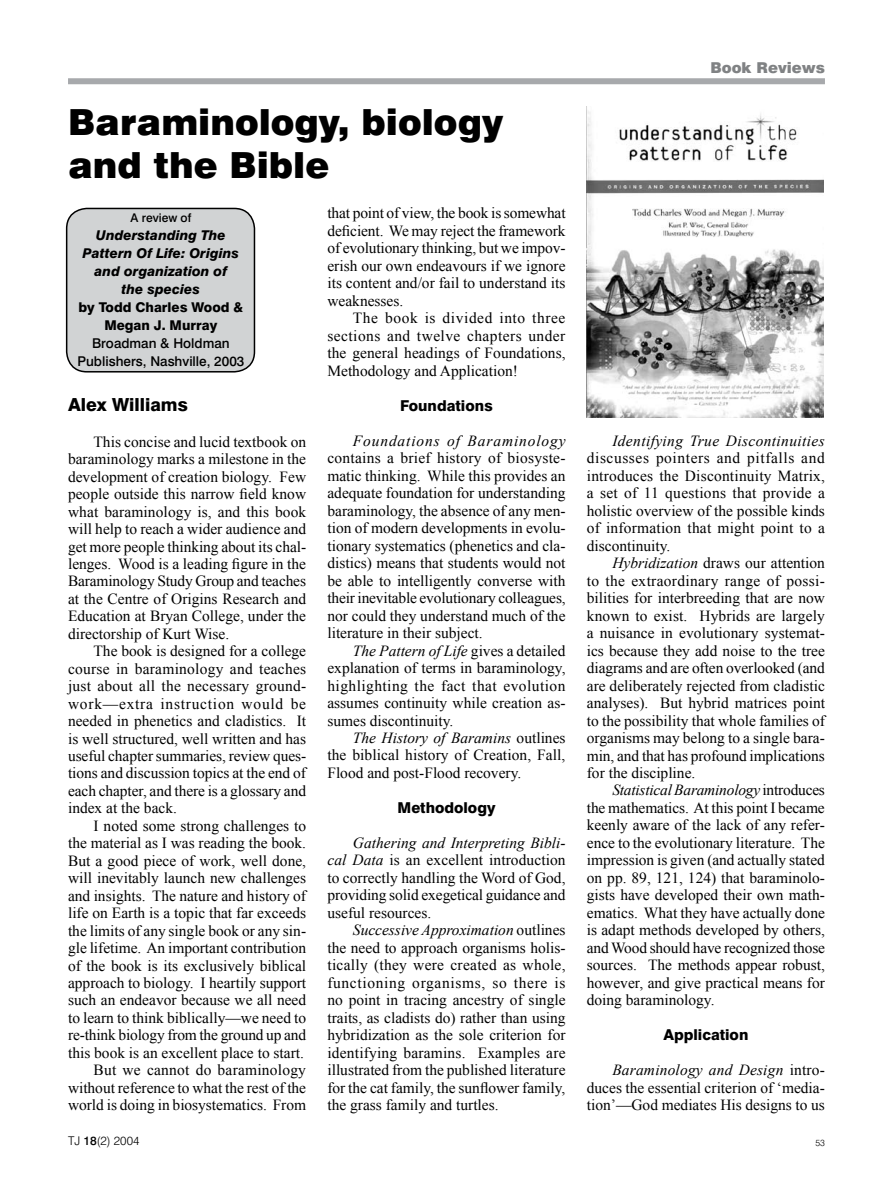
<style>
.page{position:relative;width:893px;height:1191px;background:#fff}
.page>*{position:absolute;margin:0;border:0;box-sizing:border-box;transform-origin:0 0}
.t1{font:900 36px/43.2px "Swiss 721 BT";color:#000}
.t2{font:800 18px "Swiss 721 BT";color:#000}
.t3{font:15.45px/17.4px "Times New Roman";color:#000;text-align:justify}
.t4{font:italic 15.45px "Times New Roman";letter-spacing:.025em;color:#000}
.t5{font:italic 15.45px "Times New Roman";letter-spacing:.055em;color:#000}
.t6{font:800 15px "Swiss 721 BT";color:#000}
.t7{font:900 15px "Swiss 721 BT";color:#808284}
.t8{font:italic 800 13.5px/18px "Swiss 721 BT";color:#000;text-align:center}
.t9{font:500 13.5px/18px "Swiss 721 BT";color:#000;text-align:center}
.t10{font:800 13.5px/18px "Swiss 721 BT";color:#000;text-align:center}
.t11{font:300 12px "Swiss 721 BT";color:#000}
.t12{font:500 12px "Swiss 721 BT";color:#000}
.t13{font:300 9px "Swiss 721 BT";color:#000}
.s1{font-style:italic}
.s2{font-weight:500}
</style>
<div class="page">
<div style="left:68px;top:78px;width:757px;height:6px;background:#a7a9ac"></div>
<div style="left:67px;top:208px;width:187px;height:164px;background:#d1d3d4;border-radius:20px"></div>
<div style="left:66px;top:208px;width:189px;height:164px;border:2px solid #000;border-radius:20px"></div>
<img style="left:586px;top:106px;width:238px;height:311px">
<h1 class="t1" style="left:68px;top:100px;width:437px">Baraminology, biology and the Bible</h1>
<p class="t12" style="left:131px;top:211px;width:62px">A review of</p>
<p class="t8" style="left:82px;top:226px;width:158px">Understanding The<br>Pattern Of Life: Origins and organization of the species</p>
<p class="t10" style="left:79px;top:298px;width:166px">by Todd Charles Wood &amp;<br>Megan J. Murray</p>
<p class="t9" style="left:77px;top:334px;width:169px">Broadman &amp; Holdman<br>Publishers, Nashville, 2003</p>
<p class="t2" style="left:68px;top:394px;width:122px">Alex Williams</p>
<p class="t3" style="left:68px;top:433px;width:240px;text-indent:26px">This concise and lucid textbook on baraminology marks a milestone in the development of creation biology. Few people outside this narrow field know what baraminology is, and this book will help to reach a wider audience and get more people thinking about its chal&shy;lenges. Wood is a leading figure in the Baraminology Study Group and teaches at the Centre of Origins Research and Education at Bryan College, under the directorship of Kurt Wise.</p>
<p class="t3" style="left:68px;top:642px;width:240px;text-indent:26px">The book is designed for a college course in baraminology and teaches just about all the necessary ground&shy;work—extra instruction would be needed in phenetics and cladistics. It is well structured, well written and has useful chapter summaries, review ques&shy;tions and discussion topics at the end of each chapter, and there is a glossary and index at the back.</p>
<p class="t3" style="left:68px;top:816px;width:240px;text-align:right">I noted some strong challenges to<br>the material as I was reading the book.<br>But a good piece of work, well done, will inevitably launch new challenges and insights. The nature and history of life on Earth is a topic that far exceeds the limits of any single book or any sin&shy;gle lifetime. An important contribution of the book is its exclusively biblical approach to biology. I heartily support such an endeavor because we all need to learn to think biblically—we need to re-think biology from the ground up and this book is an excellent place to start.<br>But we cannot do baraminology without reference to what the rest of the world is doing in biosystematics. From</p>
<p class="t3" style="left:327px;top:204px;width:240px">that point of view, the book is somewhat deficient. We may reject the framework of evolutionary thinking, but we impov&shy;erish our own endeavours if we ignore its content and/or fail to understand its weaknesses.</p>
<p class="t3" style="left:327px;top:309px;width:240px;text-indent:26px">The book is divided into three sections and twelve chapters under the general headings of Foundations, Methodology and Application!</p>
<p class="t6" style="left:400px;top:396px;width:94px">Foundations</p>
<p class="t5" style="left:353px;top:430px;width:214px">Foundations of Baraminology</p>
<p class="t3" style="left:327px;top:449px;width:240px">contains a brief history of biosyste&shy;matic thinking. While this provides an adequate foundation for understanding baraminology, the absence of any men&shy;tion of modern developments in evolu&shy;tionary systematics (phenetics and cla&shy;distics) means that students would not be able to intelligently converse with their inevitable evolutionary colleagues, nor could they understand much of the literature in their subject.</p>
<p class="t3" style="left:327px;top:641px;width:240px;text-indent:26px"><span class="s1">The Pattern of Life</span> gives a detailed explanation of terms in baraminology, highlighting the fact that evolution assumes continuity while creation as&shy;sumes discontinuity.</p>
<p class="t3" style="left:327px;top:729px;width:240px;text-indent:26px"><span class="s1">The History of Baramins</span> outlines the biblical history of Creation, Fall, Flood and post-Flood recovery.</p>
<p class="t6" style="left:397px;top:798px;width:99px">Methodology</p>
<p class="t3" style="left:327px;top:833px;width:240px;text-indent:26px"><span class="s1">Gathering and Interpreting Bibli&shy;cal Data</span> is an excellent introduction to correctly handling the Word of God, providing solid exegetical guidance and useful resources.</p>
<p class="t3" style="left:327px;top:921px;width:240px;text-indent:26px"><span class="s1">Successive Approximation</span> outlines the need to approach organisms holis&shy;tically (they were created as whole, functioning organisms, so there is no point in tracing ancestry of single traits, as cladists do) rather than using hybridization as the sole criterion for identifying baramins. Examples are illustrated from the published literature for the cat family, the sunflower family, the grass family and turtles.</p>
<p class="t7" style="left:710px;top:59px;width:116px">Book Reviews</p>
<p class="t4" style="left:612px;top:430px;width:214px">Identifying True Discontinuities</p>
<p class="t3" style="left:587px;top:449px;width:240px">discusses pointers and pitfalls and introduces the Discontinuity Matrix, a set of 11 questions that provide a holistic overview of the possible kinds of information that might point to a discontinuity.</p>
<p class="t3" style="left:587px;top:554px;width:240px;text-indent:26px"><span class="s1">Hybridization</span> draws our attention to the extraordinary range of possi&shy;bilities for interbreeding that are now known to exist. Hybrids are largely a nuisance in evolutionary systemat&shy;ics because they add noise to the tree diagrams and are often overlooked (and are deliberately rejected from cladistic analyses). But hybrid matrices point to the possibility that whole families of organisms may belong to a single bara&shy;min, and that has profound implications for the discipline.</p>
<p class="t3" style="left:587px;top:781px;width:240px;text-indent:26px"><span class="s1">Statistical Baraminology</span> introduces the mathematics. At this point I became keenly aware of the lack of any refer&shy;ence to the evolutionary literature. The impression is given (and actually stated on pp. 89, 121, 124) that baraminolo&shy;gists have developed their own math&shy;ematics. What they have actually done is adapt methods developed by others, and Wood should have recognized those sources. The methods appear robust, however, and give practical means for doing baraminology.</p>
<p class="t6" style="left:663px;top:1025px;width:86px">Application</p>
<p class="t3" style="left:587px;top:1060px;width:240px;text-indent:26px"><span class="s1">Baraminology and Design</span> intro&shy;duces the essential criterion of ‘media&shy;tion’—God mediates His designs to us</p>
<p class="t11" style="left:68px;top:1133px;width:73px">TJ <span class="s2">18</span>(2) 2004</p>
<p class="t13" style="left:815px;top:1137px;width:11px">53</p>
</div>
